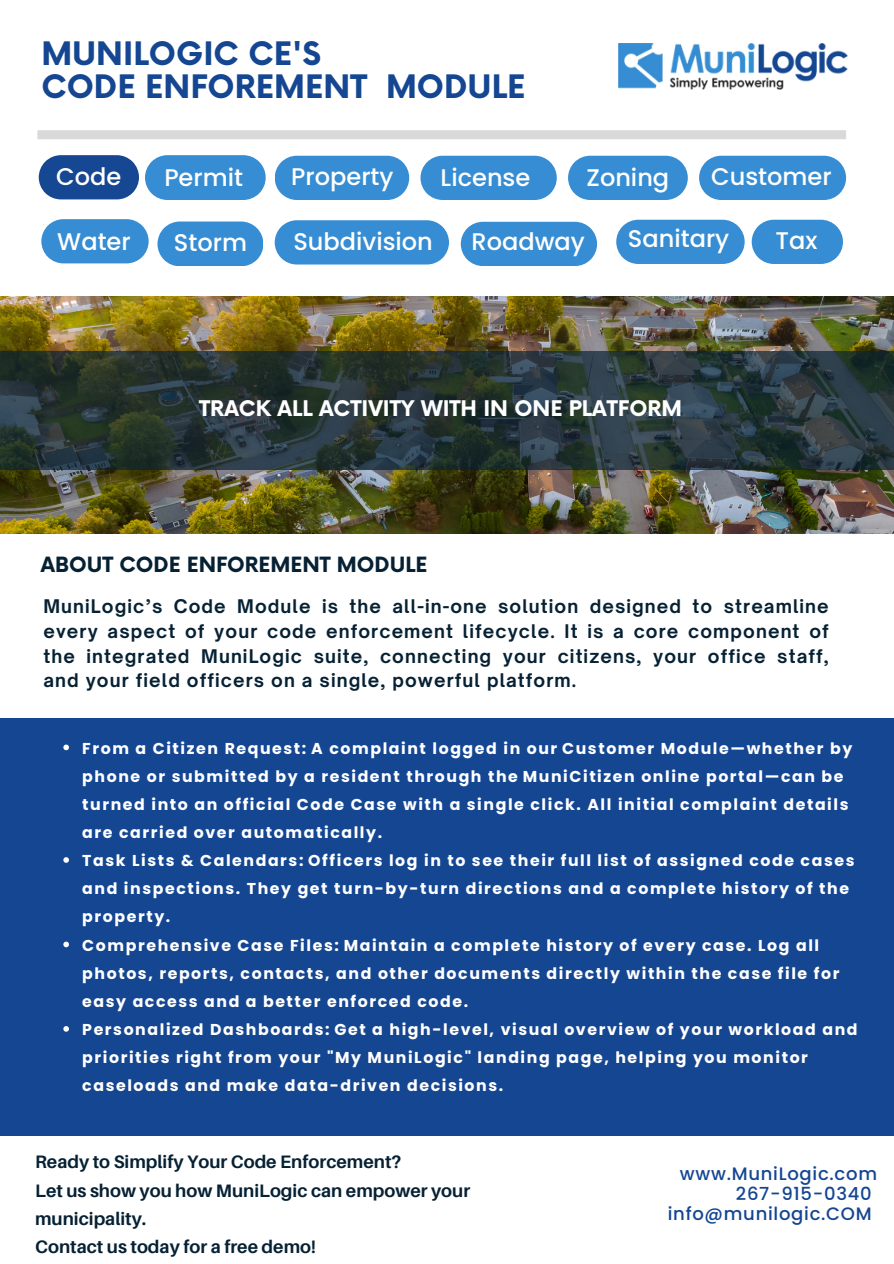
<style>
.page{position:relative;width:894px;height:1264px;background:#fff}
.page>*{position:absolute;margin:0;border:0;box-sizing:border-box;transform-origin:0 0}
.t1{font:700 31.5px/32.7px "Now";color:#144692}
.t2{font:500 27px "Poppins";color:#fff}
.t3{font:500 24px "Poppins";color:#fff}
.t4{font:700 21px "Now";color:#fff}
.t5{font:700 20.4px "Now";color:#062133}
.t6{font:700 18px/24.8px "Open Sauce One";letter-spacing:.06em;color:#062133;text-align:justify}
.t7{font:700 18px/28.2px "Aileron";color:#062133}
.t8{font:500 18px "Poppins";letter-spacing:.04em;color:#144692}
.t9{font:700 15.75px/28.2px "Poppins";letter-spacing:.1em;color:#fff}
</style>
<div class="page">
<div style="left:0;top:718px;width:893px;height:417px;background:#144692"></div>
<div style="left:37px;top:130px;width:808px;height:9px;background:#d9d9d9"></div>
<img style="left:0;top:297px;width:893px;height:236px">
<svg style="left:0;top:351px;width:893px;height:118px;background:#283738"></svg>
<div style="left:39px;top:155px;width:100px;height:44px;background:#154792"></div>
<div style="left:145px;top:155px;width:120px;height:45px;background:#368dd3"></div>
<div style="left:274px;top:156px;width:135px;height:44px;background:#368dd3"></div>
<div style="left:420px;top:156px;width:136px;height:44px;background:#368dd3"></div>
<div style="left:568px;top:156px;width:119px;height:44px;background:#368dd3"></div>
<div style="left:699px;top:156px;width:146px;height:44px;background:#368dd3"></div>
<div style="left:41px;top:219px;width:107px;height:44px;background:#368dd3"></div>
<div style="left:157px;top:221px;width:106px;height:45px;background:#368dd3"></div>
<div style="left:274px;top:220px;width:175px;height:44px;background:#368dd3"></div>
<div style="left:460px;top:222px;width:137px;height:44px;background:#368dd3"></div>
<div style="left:616px;top:220px;width:128px;height:44px;background:#368dd3"></div>
<div style="left:751px;top:220px;width:91px;height:44px;background:#368dd3"></div>
<img style="left:618px;top:43px;width:229px;height:46px">
<svg style="left:63px;top:744px;width:6px;height:6px"></svg>
<svg style="left:63px;top:857px;width:6px;height:5px"></svg>
<svg style="left:63px;top:941px;width:6px;height:6px"></svg>
<svg style="left:63px;top:1026px;width:6px;height:5px"></svg>
<h1 class="t1" style="left:41px;top:39px;width:485px">MUNILOGIC CE'S<br>CODE ENFOREMENT MODULE</h1>
<h2 class="t2" style="left:164px;top:156px;width:90px">Permit</h2>
<h2 class="t2" style="left:587px;top:156px;width:90px">Permit</h2>
<h3 class="t3" style="left:56px;top:159px;width:67px">Code</h3>
<h3 class="t3" style="left:164px;top:160px;width:80px">Permit</h3>
<h3 class="t3" style="left:291px;top:160px;width:104px">Property</h3>
<h3 class="t3" style="left:440px;top:160px;width:91px">License</h3>
<h3 class="t3" style="left:586px;top:161px;width:84px">Zoning</h3>
<h3 class="t3" style="left:711px;top:160px;width:122px">Customer</h3>
<h3 class="t3" style="left:57px;top:224px;width:75px">Water</h3>
<h3 class="t3" style="left:174px;top:226px;width:75px">Storm</h3>
<h3 class="t3" style="left:293px;top:225px;width:141px">Subdivision</h3>
<h3 class="t3" style="left:471px;top:224px;width:115px">Roadway</h3>
<h3 class="t3" style="left:627px;top:222px;width:103px">Sanitary</h3>
<h3 class="t3" style="left:775px;top:223px;width:43px">Tax</h3>
<h2 class="t2" style="left:162px;top:222px;width:90px">Permit</h2>
<h3 class="t4" style="left:199px;top:397px;width:484px">TRACK ALL ACTIVITY WITH IN ONE PLATFORM</h3>
<p class="t5" style="left:41px;top:553px;width:388px">ABOUT CODE ENFOREMENT MODULE</p>
<p class="t6" style="left:43px;top:594px;width:786px">MuniLogic’s Code Module is the all-in-one solution designed to streamline every aspect of your code enforcement lifecycle. It is a core component of the integrated MuniLogic suite, connecting your citizens, your office staff, and your field officers on a single, powerful platform.</p>
<p class="t9" style="left:82px;top:734px;width:776px">From a Citizen Request: A complaint logged in our Customer Module—whether by phone or submitted by a resident through the MuniCitizen online portal—can be turned into an official Code Case with a single click. All initial complaint details are carried over automatically.<br>Task Lists &amp; Calendars: Officers log in to see their full list of assigned code cases and inspections. They get turn-by-turn directions and a complete history of the property.<br>Comprehensive Case Files: Maintain a complete history of every case. Log all photos, reports, contacts, and other documents directly within the case file for easy access and a better enforced code.<br>Personalized Dashboards: Get a high-level, visual overview of your workload and priorities right from your "My MuniLogic" landing page, helping you monitor caseloads and make data-driven decisions.</p>
<p class="t7" style="left:35px;top:1147px;width:436px">Ready to Simplify Your Code Enforcement?<br>Let us show you how MuniLogic can empower your municipality.<br>Contact us today for a free demo!</p>
<p class="t8" style="left:679px;top:1160px;width:199px">www.MuniLogic.com</p>
<p class="t8" style="left:735px;top:1181px;width:137px">267-915-0340</p>
<p class="t8" style="left:667px;top:1201px;width:205px">info@munilogic.COM</p>
</div>
